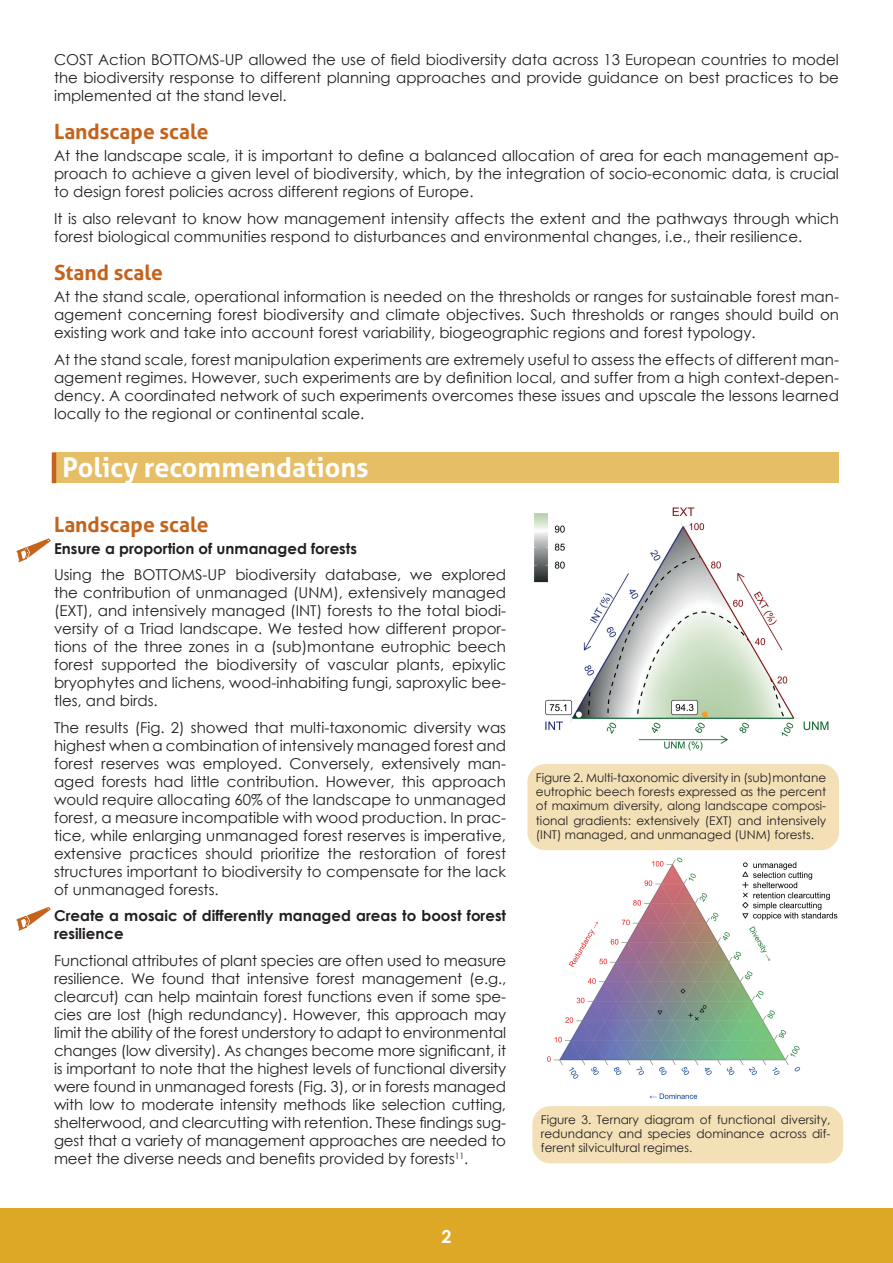
<style>
.page{position:relative;width:893px;height:1263px;background:#fff}
.page>*{position:absolute;margin:0;border:0;box-sizing:border-box;transform-origin:0 0}
.t1{font:700 27px "Aller";color:#fff}
.t2{font:700 21px "Aller";color:#c3631c}
.t3{font:700 18px "Century Gothic";color:#fff}
.t4{font:15px/18px "Century Gothic";color:#231f20;text-align:justify}
.t5{font:700 15px/18px "Century Gothic";color:#231f20}
.t6{font:12px/14.4px "Century Gothic";color:#231f20;text-align:justify}
</style>
<div class="page">
<div style="left:0;top:1209px;width:893px;height:54px;background:#dda825"></div>
<div style="left:54px;top:452px;width:785px;height:31px;background:#e6be66"></div>
<hr style="left:52px;top:452px;width:4px;height:31px;background:#c3631c">
<img style="left:534px;top:507px;width:295px;height:244px">
<div style="left:527px;top:764px;width:312px;height:86px;background:#f3e0b7;border-radius:18px"></div>
<div style="left:532px;top:1106px;width:311px;height:57px;background:#f3e0b7;border-radius:18px"></div>
<img style="left:547px;top:857px;width:253px;height:242px">
<img style="left:740px;top:859px;width:98px;height:63px">
<svg style="left:16px;top:907px;width:35px;height:24px"></svg>
<svg style="left:16px;top:538px;width:35px;height:24px"></svg>
<p class="t4" style="left:54px;top:51px;width:786px">COST Action BOTTOMS-UP allowed the use of field biodiversity data across 13 European countries to model the biodiversity response to different planning approaches and provide guidance on best practices to be implemented at the stand level.</p>
<h2 class="t2" style="left:54px;top:119px;width:156px">Landscape scale</h2>
<p class="t4" style="left:54px;top:147px;width:786px">At the landscape scale, it is important to define a balanced allocation of area for each management ap&shy;proach to achieve a given level of biodiversity, which, by the integration of socio-economic data, is crucial to design forest policies across different regions of Europe.</p>
<p class="t4" style="left:54px;top:209px;width:786px">It is also relevant to know how management intensity affects the extent and the pathways through which forest biological communities respond to disturbances and environmental changes, i.e., their resilience.</p>
<h2 class="t2" style="left:54px;top:260px;width:111px">Stand scale</h2>
<p class="t4" style="left:54px;top:288px;width:786px">At the stand scale, operational information is needed on the thresholds or ranges for sustainable forest man&shy;agement concerning forest biodiversity and climate objectives. Such thresholds or ranges should build on existing work and take into account forest variability, biogeographic regions and forest typology.</p>
<p class="t4" style="left:54px;top:350px;width:786px">At the stand scale, forest manipulation experiments are extremely useful to assess the effects of different man&shy;agement regimes. However, such experiments are by definition local, and suffer from a high context-depen&shy;dency. A coordinated network of such experiments overcomes these issues and upscale the lessons learned locally to the regional or continental scale.</p>
<h1 class="t1" style="left:63px;top:450px;width:308px">Policy recommendations</h1>
<h2 class="t2" style="left:54px;top:511px;width:156px">Landscape scale</h2>
<p class="t5" style="left:54px;top:539px;width:304px">Ensure a proportion of unmanaged forests</p>
<p class="t4" style="left:54px;top:566px;width:454px">Using the BOTTOMS-UP biodiversity database, we explored the contribution of unmanaged (UNM), extensively managed (EXT), and intensively managed (INT) forests to the total biodi&shy;versity of a Triad landscape. We tested how different propor&shy;tions of the three zones in a (sub)montane eutrophic beech forest supported the biodiversity of vascular plants, epixylic bryophytes and lichens, wood-inhabiting fungi, saproxylic bee&shy;tles, and birds.</p>
<p class="t4" style="left:54px;top:718px;width:454px">The results (Fig. 2) showed that multi-taxonomic diversity was highest when a combination of intensively managed forest and forest reserves was employed. Conversely, extensively man&shy;aged forests had little contribution. However, this approach would require allocating 60% of the landscape to unmanaged forest, a measure incompatible with wood production. In prac&shy;tice, while enlarging unmanaged forest reserves is imperative, extensive practices should prioritize the restoration of forest structures important to biodiversity to compensate for the lack of unmanaged forests.</p>
<p class="t5" style="left:54px;top:906px;width:454px">Create a mosaic of differently managed areas to boost forest resilience</p>
<p class="t4" style="left:54px;top:951px;width:454px">Functional attributes of plant species are often used to measure resilience. We found that intensive forest management (e.g., clearcut) can help maintain forest functions even if some spe&shy;cies are lost (high redundancy). However, this approach may limit the ability of the forest understory to adapt to environmental changes (low diversity). As changes become more significant, it is important to note that the highest levels of functional diversity were found in unmanaged forests (Fig. 3), or in forests managed with low to moderate intensity methods like selection cutting, shelterwood, and clearcutting with retention. These findings sug&shy;gest that a variety of management approaches are needed to meet the diverse needs and benefits provided by forests<sup>11</sup>.</p>
<p class="t6" style="left:536px;top:770px;width:292px">Figure 2. Multi-taxonomic diversity in (sub)montane eutrophic beech forests expressed as the percent of maximum diversity, along landscape composi&shy;tional gradients: extensively (EXT) and intensively (INT) managed, and unmanaged (UNM) forests.</p>
<p class="t6" style="left:541px;top:1112px;width:291px">Figure 3. Ternary diagram of functional diversity, redundancy and species dominance across dif&shy;ferent silvicultural regimes.</p>
<p class="t3" style="left:441px;top:1222px;width:12px">2</p>
</div>
